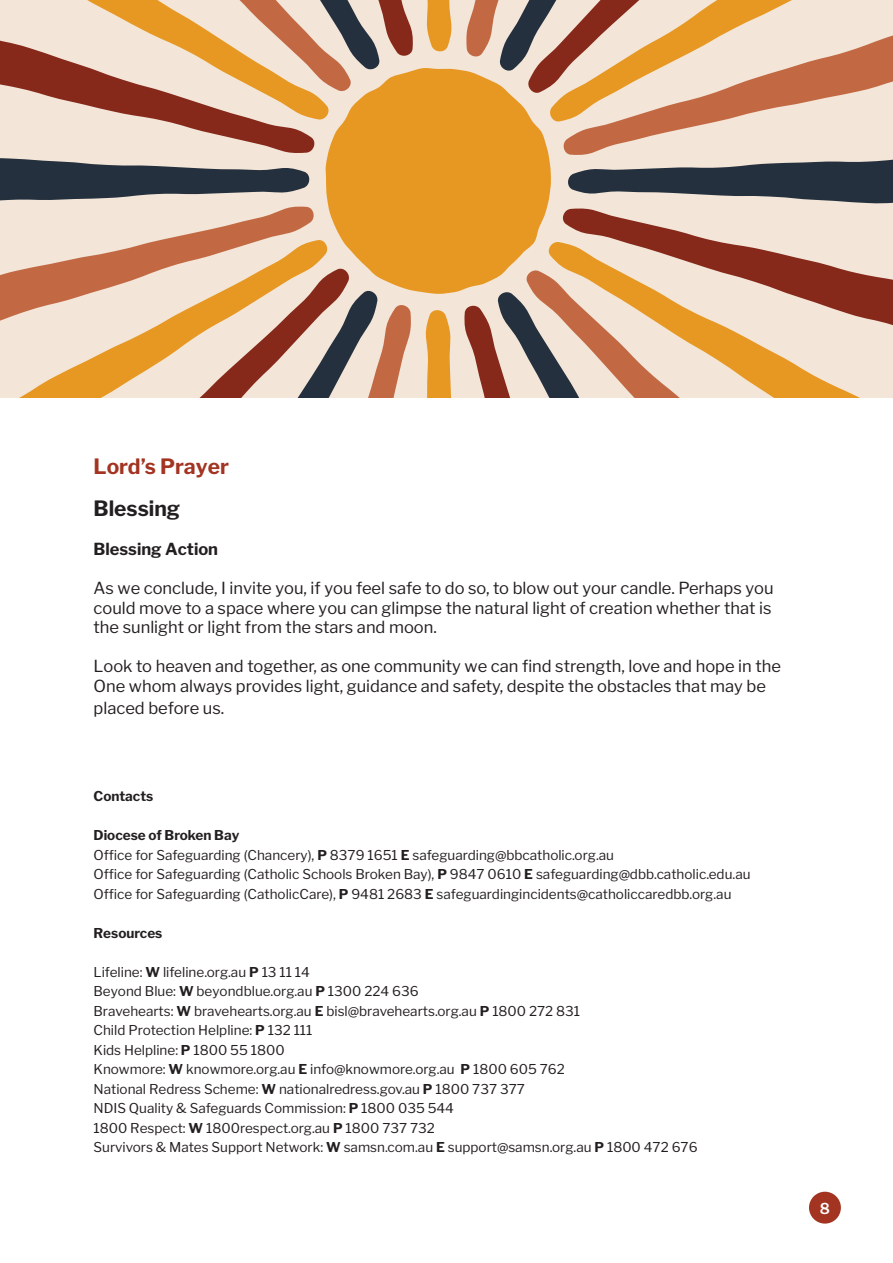
<style>
.page{position:relative;width:893px;height:1263px;background:#fff}
.page>*{position:absolute;margin:0;border:0;box-sizing:border-box;transform-origin:0 0}
.t1{font:700 21px "Libre Franklin";color:#a23421}
.t2{font:700 21px "Libre Franklin";color:#231f20}
.t3{font:16.5px/19.5px "Libre Franklin";color:#231f20}
.t4{font:700 16.5px "Libre Franklin";color:#231f20}
.t5{font:600 15px "Libre Franklin";color:#fff}
.t6{font:13.5px "Libre Franklin";color:#231f20}
.t7{font:700 13.5px "Libre Franklin";color:#231f20}
.s1{font-weight:700}
</style>
<div class="page">
<div style="left:809px;top:1192px;width:32px;height:31px;background:#a23421;border-radius:50%"></div>
<svg style="left:325px;top:123px;width:226px;height:143px;background:#e79e30"></svg>
<svg style="left:0;top:154px;width:311px;height:51px;background:#7a7b7e"></svg>
<svg style="left:0;top:205px;width:316px;height:34px;background:#e9cbba"></svg>
<svg style="left:0;top:239px;width:330px;height:159px;background:#e1b395"></svg>
<svg style="left:10px;top:266px;width:536px;height:132px;background:#d4ad8c"></svg>
<svg style="left:546px;top:241px;width:347px;height:157px;background:#d8b591"></svg>
<svg style="left:560px;top:207px;width:333px;height:164px;background:#d9ae91"></svg>
<svg style="left:566px;top:156px;width:327px;height:71px;background:#968f8d"></svg>
<svg style="left:561px;top:123px;width:332px;height:33px;background:#e9cdbb"></svg>
<svg style="left:317px;top:0;width:576px;height:123px;background:#d8ae89"></svg>
<svg style="left:0;top:0;width:317px;height:154px;background:#d9b095"></svg>
<p class="t1" style="left:94px;top:454px;width:137px">Lord’s Prayer</p>
<p class="t2" style="left:94px;top:496px;width:88px">Blessing</p>
<p class="t4" style="left:94px;top:539px;width:126px">Blessing Action</p>
<p class="t3" style="left:94px;top:578px;width:682px">As we conclude, I invite you, if you feel safe to do so, to blow out your candle. Perhaps you could move to a space where you can glimpse the natural light of creation whether that is</p>
<p class="t3" style="left:94px;top:617px;width:345px">the sunlight or light from the stars and moon.</p>
<p class="t3" style="left:94px;top:656px;width:689px">Look to heaven and together, as one community we can find strength, love and hope in the<br>One whom always provides light, guidance and safety, despite the obstacles that may be</p>
<p class="t3" style="left:94px;top:698px;width:132px">placed before us.</p>
<p class="t7" style="left:94px;top:788px;width:61px">Contacts</p>
<p class="t7" style="left:94px;top:827px;width:147px">Diocese of Broken Bay</p>
<p class="t6" style="left:94px;top:847px;width:522px">Office for Safeguarding (Chancery), <span class="s1">P</span> 8379 1651 <span class="s1">E</span> safeguarding@bbcatholic.org.au</p>
<p class="t6" style="left:94px;top:866px;width:658px">Office for Safeguarding (Catholic Schools Broken Bay), <span class="s1">P</span> 9847 0610 <span class="s1">E</span> safeguarding@dbb.catholic.edu.au</p>
<p class="t6" style="left:94px;top:886px;width:639px">Office for Safeguarding (CatholicCare), <span class="s1">P</span> 9481 2683 <span class="s1">E</span> safeguardingincidents@catholiccaredbb.org.au</p>
<p class="t7" style="left:94px;top:925px;width:70px">Resources</p>
<p class="t6" style="left:94px;top:964px;width:218px">Lifeline: <span class="s1">W</span> lifeline.org.au <span class="s1">P</span> 13 11 14</p>
<p class="t6" style="left:94px;top:983px;width:327px">Beyond Blue: <span class="s1">W</span> beyondblue.org.au <span class="s1">P</span> 1300 224 636</p>
<p class="t6" style="left:94px;top:1003px;width:488px">Bravehearts: <span class="s1">W</span> bravehearts.org.au <span class="s1">E</span> bisl@bravehearts.org.au <span class="s1">P</span> 1800 272 831</p>
<p class="t6" style="left:94px;top:1022px;width:220px">Child Protection Helpline: <span class="s1">P</span> 132 111</p>
<p class="t6" style="left:94px;top:1042px;width:193px">Kids Helpline: <span class="s1">P</span> 1800 55 1800</p>
<p class="t6" style="left:94px;top:1061px;width:473px">Knowmore: <span class="s1">W</span> knowmore.org.au <span class="s1">E</span> info@knowmore.org.au <span class="s1">P</span> 1800 605 762</p>
<p class="t6" style="left:94px;top:1081px;width:433px">National Redress Scheme: <span class="s1">W</span> nationalredress.gov.au <span class="s1">P</span> 1800 737 377</p>
<p class="t6" style="left:94px;top:1100px;width:362px">NDIS Quality &amp; Safeguards Commission: <span class="s1">P</span> 1800 035 544</p>
<p class="t6" style="left:94px;top:1120px;width:343px">1800 Respect: <span class="s1">W</span> 1800respect.org.au <span class="s1">P</span> 1800 737 732</p>
<p class="t6" style="left:94px;top:1139px;width:605px">Survivors &amp; Mates Support Network: <span class="s1">W</span> samsn.com.au <span class="s1">E</span> support@samsn.org.au <span class="s1">P</span> 1800 472 676</p>
<p class="t5" style="left:820px;top:1199px;width:12px">8</p>
</div>
